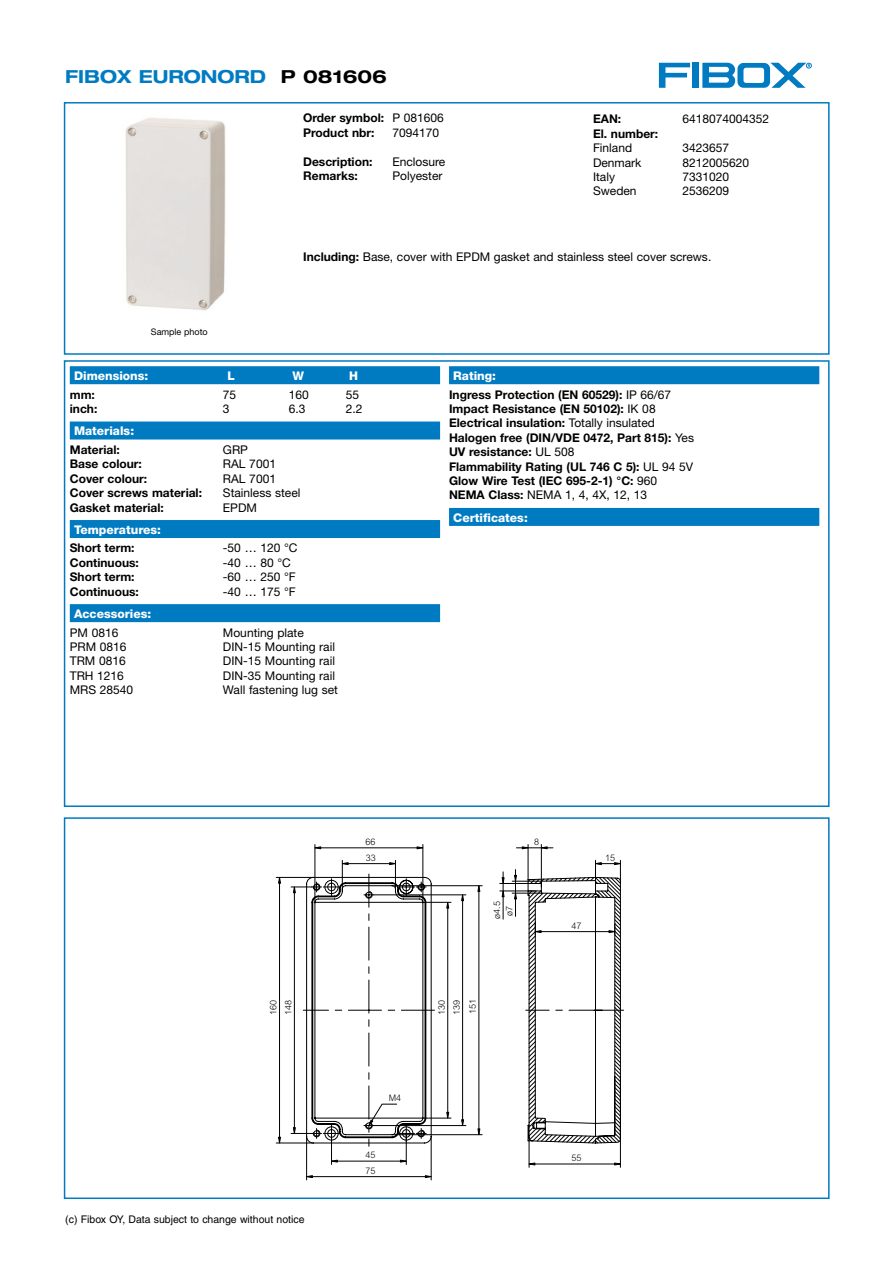
<style>
.page{position:relative;width:893px;height:1263px;background:#fff}
.page>*{position:absolute;margin:0;border:0;box-sizing:border-box;transform-origin:0 0}
.t1{font:700 expanded 18px "Helvetica Neue";color:#007bc2}
.t2{font:700 12px/14.4px "Helvetica Neue";color:#000}
.t3{font:12px "Helvetica Neue";color:#000}
.t4{font:800 12px "Helvetica Neue";color:#fff}
.t5{font:10.5px "Helvetica";color:#000}
.t6{font:300 9px/14.9px "Arial";color:#000}
.t7{font:9px "Helvetica Neue";color:#000}
.s1{color:#000}
.s2{font-weight:400}
.s3{font-weight:700}
.s4{font-weight:800;color:#fff}
</style>
<div class="page">
<div style="left:64px;top:102px;width:765px;height:253px;border:2px solid #007bc2"></div>
<div style="left:692px;top:63px;width:7px;height:25px;background:#007bc2"></div>
<svg style="left:659px;top:63px;width:31px;height:25px"></svg>
<svg style="left:770px;top:63px;width:41px;height:25px"></svg>
<div style="left:737px;top:63px;width:33px;height:25px;background:#007bc2;border-radius:6px"></div>
<div style="left:743px;top:68px;width:21px;height:15px;background:#fff;border-radius:3px"></div>
<svg style="left:702px;top:63px;width:33px;height:25px"></svg>
<div style="left:70px;top:366px;width:370px;height:18px;background:#007bc2"></div>
<div style="left:70px;top:422px;width:370px;height:18px;background:#007bc2"></div>
<div style="left:70px;top:520px;width:370px;height:18px;background:#007bc2"></div>
<div style="left:70px;top:604px;width:370px;height:18px;background:#007bc2"></div>
<div style="left:449px;top:366px;width:370px;height:18px;background:#007bc2"></div>
<div style="left:449px;top:508px;width:370px;height:18px;background:#007bc2"></div>
<div style="left:64px;top:360px;width:765px;height:447px;border:2px solid #007bc2"></div>
<svg style="left:276px;top:844px;width:347px;height:336px"></svg>
<svg style="left:306px;top:877px;width:315px;height:266px"></svg>
<div style="left:64px;top:817px;width:765px;height:382px;border:2px solid #007bc2"></div>
<img style="left:125px;top:117px;width:101px;height:194px">
<h1 class="t1" style="left:65px;top:70px;width:323px">FIBOX EURONORD <span class="s1">P 081606</span></h1>
<p class="t2" style="left:303px;top:112px;width:142px">Order symbol: <span class="s2">P 081606<br></span>Product nbr:</p>
<p class="t3" style="left:392px;top:128px;width:48px">7094170</p>
<p class="t2" style="left:303px;top:155px;width:71px">Description:</p>
<p class="t3" style="left:392px;top:157px;width:54px">Enclosure</p>
<p class="t2" style="left:303px;top:170px;width:56px">Remarks:</p>
<p class="t3" style="left:392px;top:171px;width:51px">Polyester</p>
<p class="t2" style="left:593px;top:113px;width:30px">EAN:</p>
<p class="t3" style="left:682px;top:115px;width:88px">6418074004352</p>
<p class="t2" style="left:593px;top:127px;width:67px">El. number:</p>
<p class="t3" style="left:593px;top:144px;width:41px">Finland</p>
<p class="t3" style="left:682px;top:144px;width:48px">3423657</p>
<p class="t3" style="left:593px;top:158px;width:50px">Denmark</p>
<p class="t3" style="left:682px;top:158px;width:68px">8212005620</p>
<p class="t3" style="left:593px;top:172px;width:23px">Italy</p>
<p class="t3" style="left:682px;top:172px;width:48px">7331020</p>
<p class="t3" style="left:593px;top:187px;width:45px">Sweden</p>
<p class="t3" style="left:682px;top:187px;width:48px">2536209</p>
<p class="t7" style="left:151px;top:329px;width:58px">Sample photo</p>
<p class="t3" style="left:303px;top:253px;width:409px"><span class="s3">Including:</span> Base, cover with EPDM gasket and stainless steel cover screws.</p>
<p class="t4" style="left:74px;top:371px;width:76px">Dimensions:</p>
<p class="t4" style="left:227px;top:371px;width:9px">L</p>
<p class="t4" style="left:292px;top:371px;width:13px">W</p>
<p class="t4" style="left:349px;top:371px;width:10px">H</p>
<p class="t2" style="left:70px;top:388px;width:27px">mm:</p>
<p class="t3" style="left:223px;top:390px;width:15px">75</p>
<p class="t3" style="left:289px;top:390px;width:22px">160</p>
<p class="t3" style="left:346px;top:390px;width:15px">55</p>
<p class="t2" style="left:70px;top:403px;width:29px">inch:</p>
<p class="t3" style="left:223px;top:404px;width:8px">3</p>
<p class="t3" style="left:289px;top:404px;width:18px">6.3</p>
<p class="t3" style="left:346px;top:404px;width:18px">2.2</p>
<p class="t4" style="left:74px;top:427px;width:62px">Materials:</p>
<p class="t2" style="left:70px;top:444px;width:51px">Material:</p>
<p class="t3" style="left:223px;top:445px;width:27px">GRP</p>
<p class="t2" style="left:70px;top:458px;width:74px">Base colour:</p>
<p class="t3" style="left:223px;top:460px;width:55px">RAL 7001</p>
<p class="t2" style="left:70px;top:472px;width:79px">Cover colour:</p>
<p class="t3" style="left:223px;top:474px;width:55px">RAL 7001</p>
<p class="t2" style="left:70px;top:487px;width:134px">Cover screws material:</p>
<p class="t3" style="left:223px;top:489px;width:79px">Stainless steel</p>
<p class="t2" style="left:70px;top:501px;width:96px">Gasket material:</p>
<p class="t3" style="left:223px;top:503px;width:36px">EPDM</p>
<p class="t4" style="left:74px;top:525px;width:88px">Temperatures:</p>
<p class="t2" style="left:70px;top:542px;width:66px">Short term:</p>
<p class="t3" style="left:223px;top:544px;width:76px">-50 … 120 °C</p>
<p class="t2" style="left:70px;top:556px;width:71px">Continuous:</p>
<p class="t3" style="left:223px;top:558px;width:69px">-40 … 80 °C</p>
<p class="t2" style="left:70px;top:571px;width:66px">Short term:</p>
<p class="t3" style="left:223px;top:573px;width:74px">-60 … 250 °F</p>
<p class="t2" style="left:70px;top:585px;width:71px">Continuous:</p>
<p class="t3" style="left:223px;top:587px;width:74px">-40 … 175 °F</p>
<p class="t4" style="left:74px;top:609px;width:79px">Accessories:</p>
<p class="t3" style="left:70px;top:628px;width:50px">PM 0816</p>
<p class="t3" style="left:223px;top:628px;width:82px">Mounting plate</p>
<p class="t3" style="left:70px;top:642px;width:58px">PRM 0816</p>
<p class="t3" style="left:223px;top:642px;width:114px">DIN-15 Mounting rail</p>
<p class="t3" style="left:70px;top:657px;width:57px">TRM 0816</p>
<p class="t3" style="left:223px;top:657px;width:114px">DIN-15 Mounting rail</p>
<p class="t3" style="left:70px;top:671px;width:56px">TRH 1216</p>
<p class="t3" style="left:223px;top:671px;width:114px">DIN-35 Mounting rail</p>
<p class="t3" style="left:70px;top:686px;width:65px">MRS 28540</p>
<p class="t3" style="left:223px;top:686px;width:117px">Wall fastening lug set</p>
<p class="t2" style="left:449px;top:367px;width:224px;line-height:18.6px;text-indent:4px"><span class="s4">Rating:<br></span>Ingress Protection (EN 60529): <span class="s2">IP 66/67</span></p>
<p class="t2" style="left:449px;top:403px;width:246px">Impact Resistance (EN 50102): <span class="s2">IK 08<br></span>Electrical insulation: <span class="s2">Totally insulated </span>Halogen free (DIN/VDE 0472, Part 815): <span class="s2">Yes </span>UV resistance: <span class="s2">UL 508<br></span>Flammability Rating (UL 746 C 5): <span class="s2">UL 94 5V </span>Glow Wire Test (IEC 695-2-1) °C: <span class="s2">960<br></span>NEMA Class: <span class="s2">NEMA 1, 4, 4X, 12, 13</span></p>
<p class="t4" style="left:453px;top:513px;width:76px">Certificates:</p>
<p class="t6" style="left:365px;top:834px;width:12px">66</p>
<p class="t6" style="left:534px;top:834px;width:7px">8</p>
<p class="t6" style="left:366px;top:850px;width:12px">33</p>
<p class="t6" style="left:605px;top:850px;width:12px">15</p>
<p class="t6" style="left:489px;top:919px;width:19px;rotate:-90deg">ø4.5</p>
<p class="t6" style="left:502px;top:916px;width:12px;rotate:-90deg">ø7</p>
<p class="t6" style="left:571px;top:918px;width:12px">47</p>
<p class="t6" style="left:266px;top:1015px;width:17px;rotate:-90deg">160<br>148</p>
<p class="t6" style="left:434px;top:1015px;width:17px;rotate:-90deg">130<br>139</p>
<p class="t6" style="left:465px;top:1014px;width:17px;rotate:-90deg">151</p>
<p class="t5" style="left:65px;top:1215px;width:241px">(c) Fibox OY, Data subject to change without notice</p>
<p class="t6" style="left:389px;top:1091px;width:14px">M4</p>
<p class="t6" style="left:365px;top:1148px;width:12px">45</p>
<p class="t6" style="left:365px;top:1163px;width:12px">75</p>
<p class="t6" style="left:571px;top:1150px;width:12px">55</p>
</div>
